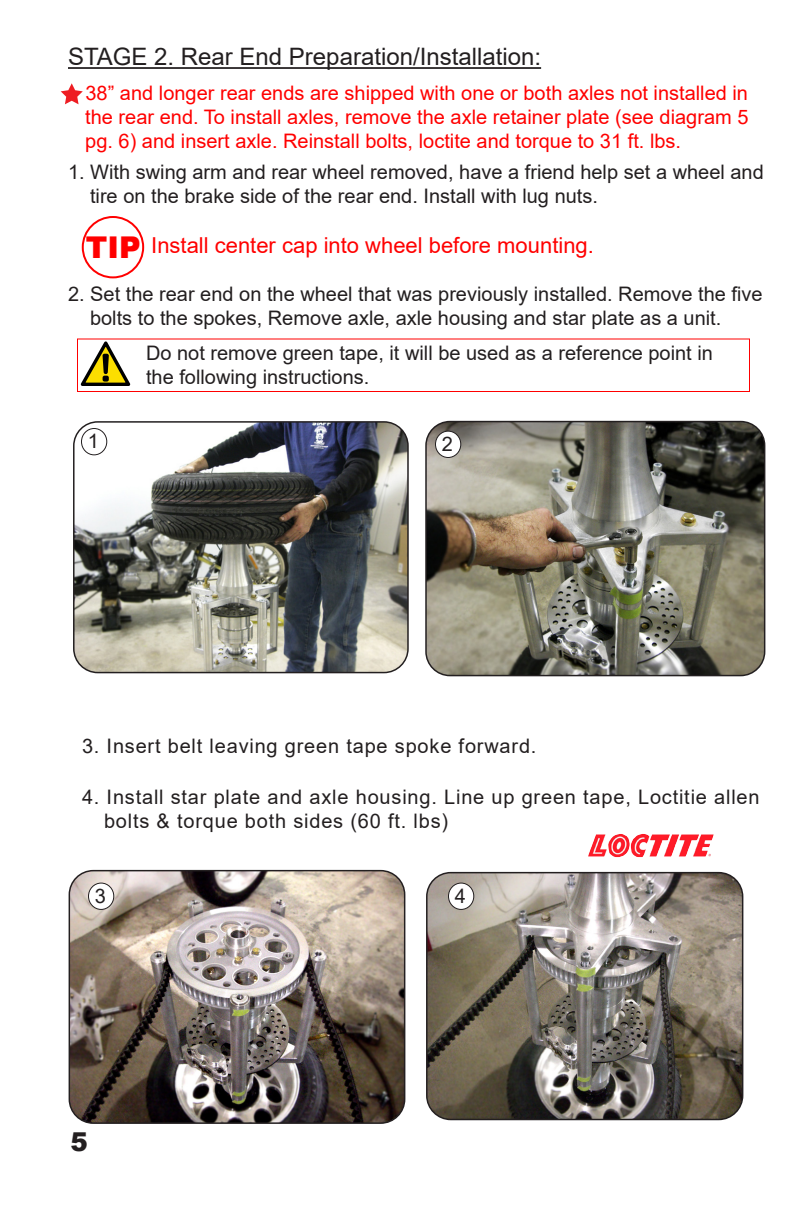
<style>
.page{position:relative;width:792px;height:1224px;background:#fff}
.page>*{position:absolute;margin:0;border:0;box-sizing:border-box;transform-origin:0 0}
.Paragraph_Style_2{font:900 30px "Arial";color:#f00}
.Paragraph_Style_2-2{font:900 26px "Arial";color:#231f20}
.t1{font:24px "Arial";color:#231f20}
.Paragraph_Style_2-3{font:22px "Arial";color:#f00}
.Paragraph_Style_2-4{font:20px/24px "Arial";color:#231f20}
.Paragraph_Style_2-5{font:20px/24px "Arial";color:#f00;text-align:justify}
.Paragraph_Style_2-6{font:20px/24px "Arial";letter-spacing:.04em;color:#231f20}
</style>
<div class="page">
<div style="left:77px;top:338px;width:673px;height:54px;border:1px solid #f00"></div>
<img style="left:74px;top:424px;width:334px;height:249px">
<div style="left:73px;top:421px;width:336px;height:252px;border:2px solid #231f20;border-radius:24px"></div>
<hr style="left:68px;top:67px;width:473px;height:2px;background:#231f20">
<img style="left:426px;top:422px;width:339px;height:254px">
<div style="left:425px;top:421px;width:340px;height:255px;border:2px solid #231f20;border-radius:24px"></div>
<svg style="left:81px;top:341px;width:49px;height:45px"></svg>
<div style="left:82px;top:429px;width:25px;height:26px;background:#fff;border-radius:50%"></div>
<div style="left:81px;top:428px;width:26px;height:27px;border:1px solid #231f20;border-radius:50%"></div>
<div style="left:436px;top:431px;width:25px;height:27px;background:#fff;border-radius:50%"></div>
<div style="left:435px;top:431px;width:26px;height:27px;border:1px solid #231f20;border-radius:50%"></div>
<img style="left:588px;top:834px;width:126px;height:23px">
<img style="left:69px;top:871px;width:336px;height:252px">
<div style="left:69px;top:870px;width:336px;height:254px;border:2px solid #231f20;border-radius:24px"></div>
<img style="left:427px;top:873px;width:316px;height:247px">
<div style="left:426px;top:872px;width:317px;height:248px;border:2px solid #231f20;border-radius:24px"></div>
<div style="left:89px;top:883px;width:25px;height:26px;background:#fff;border-radius:50%"></div>
<div style="left:88px;top:883px;width:26px;height:27px;border:1px solid #231f20;border-radius:50%"></div>
<div style="left:449px;top:883px;width:25px;height:26px;background:#fff;border-radius:50%"></div>
<div style="left:448px;top:883px;width:26px;height:27px;border:1px solid #231f20;border-radius:50%"></div>
<svg style="left:61px;top:83px;width:22px;height:21px"></svg>
<div style="left:82px;top:216px;width:62px;height:62px;border:2px solid #f00;border-radius:50%"></div>
<p class="t1" style="left:68px;top:41px;width:475px">STAGE 2. Rear End Preparation/Installation:</p>
<p class="Paragraph_Style_2-5" style="left:85px;top:81px;width:665px">38” and longer rear ends are shipped with one or both axles not installed in the rear end. To install axles, remove the axle retainer plate (see diagram 5 pg. 6) and insert axle. Reinstall bolts, loctite and torque to 31 ft. lbs.</p>
<p class="Paragraph_Style_2-4" style="left:90px;top:159px;width:675px;text-indent:-22px">1. With swing arm and rear wheel removed, have a friend help set a wheel and tire on the brake side of the rear end. Install with lug nuts.</p>
<p class="Paragraph_Style_2" style="left:86px;top:226px;width:56px">TIP</p>
<p class="Paragraph_Style_2-3" style="left:151px;top:230px;width:444px">Install center cap into wheel before mounting.</p>
<p class="Paragraph_Style_2-4" style="left:90px;top:281px;width:674px;text-indent:-22px">2. Set the rear end on the wheel that was previously installed. Remove the five bolts to the spokes, Remove axle, axle housing and star plate as a unit.</p>
<p class="Paragraph_Style_2-4" style="left:146px;top:340px;width:568px">Do not remove green tape, it will be used as a reference point in the following instructions.</p>
<p class="Paragraph_Style_2-4" style="left:88px;top:429px;width:13px">1</p>
<p class="Paragraph_Style_2-4" style="left:442px;top:432px;width:13px">2</p>
<p class="Paragraph_Style_2-6" style="left:82px;top:734px;width:456px">3. Insert belt leaving green tape spoke forward.</p>
<p class="Paragraph_Style_2-6" style="left:104px;top:785px;width:657px;text-indent:-22px">4. Install star plate and axle housing. Line up green tape, Loctitie allen bolts &amp; torque both sides (60 ft. lbs)</p>
<p class="Paragraph_Style_2-4" style="left:95px;top:884px;width:13px">3</p>
<p class="Paragraph_Style_2-4" style="left:455px;top:884px;width:13px">4</p>
<p class="Paragraph_Style_2-2" style="left:71px;top:1123px;width:19px">5</p>
</div>
